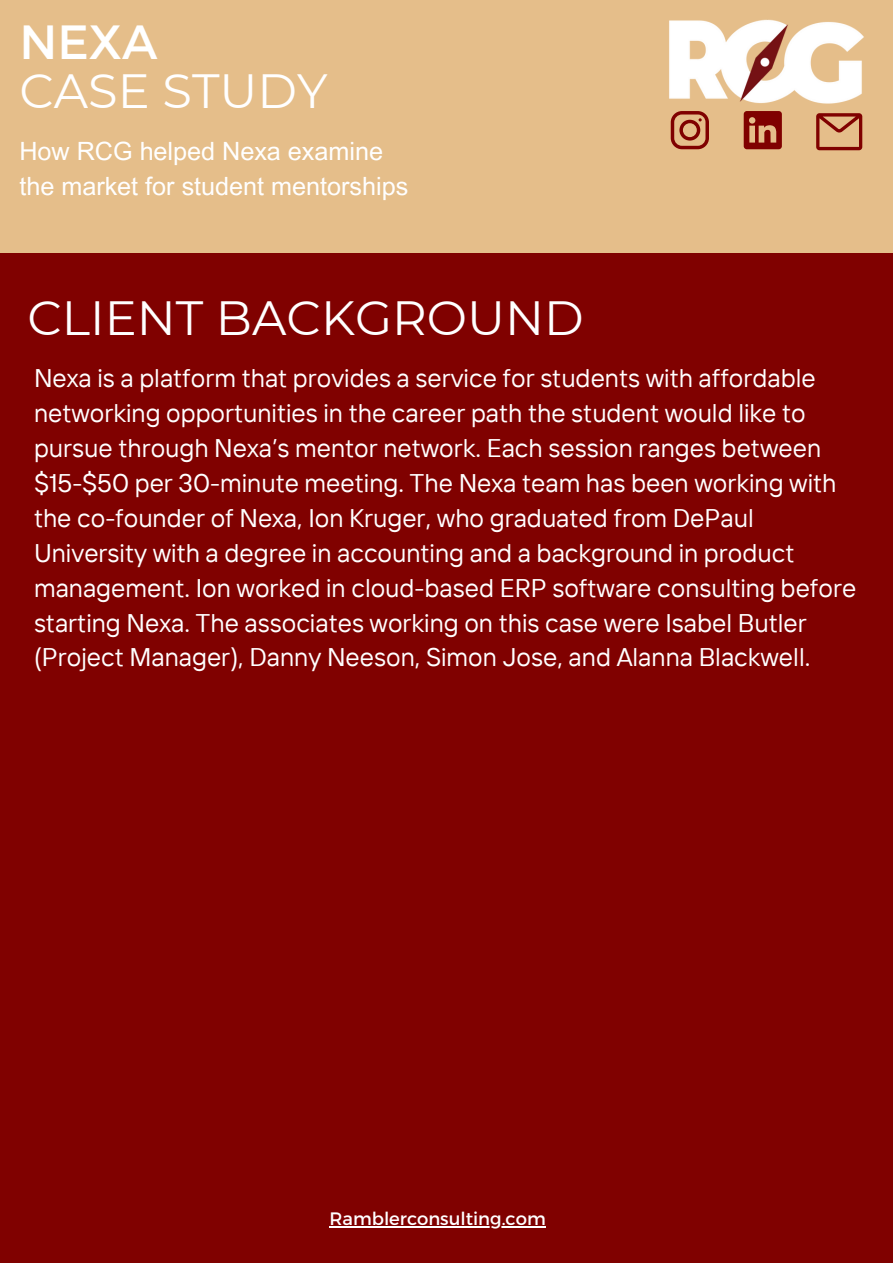
<style>
.page{position:relative;width:893px;height:1264px;background:#fff}
.page>*{position:absolute;margin:0;border:0;box-sizing:border-box;transform-origin:0 0}
.t1{font:48px "Montserrat";color:#fff}
.t2{font:25.5px/34.8px "TT Interphases";color:#fff}
.t3{font:25.2px/34.8px "Arial MT Pro";color:#fff}
.t4{font:18px "Montserrat";color:#fff}
</style>
<div class="page">
<div style="left:0;top:253px;width:892px;height:1009px;background:#800100"></div>
<div style="left:0;top:0;width:892px;height:253px;background:#e5be8a"></div>
<img style="left:669px;top:19px;width:195px;height:122px">
<svg style="left:670px;top:111px;width:39px;height:38px"></svg>
<svg style="left:743px;top:111px;width:38px;height:38px"></svg>
<svg style="left:816px;top:113px;width:46px;height:37px"></svg>
<hr style="left:329px;top:1226px;width:216px;height:1px;background:#fff">
<p class="t1" style="left:19px;top:11px;width:139px">NEXA</p>
<p class="t1" style="left:19px;top:62px;width:310px">CASE STUDY</p>
<p class="t3" style="left:19px;top:137px;width:390px">How RCG helped Nexa examine the market for student mentorships</p>
<p class="t1" style="left:27px;top:289px;width:557px">CLIENT BACKGROUND</p>
<p class="t2" style="left:34px;top:360px;width:823px">Nexa is a platform that provides a service for students with affordable networking opportunities in the career path the student would like to pursue through Nexa’s mentor network. Each session ranges between $15-$50 per 30-minute meeting. The Nexa team has been working with the co-founder of Nexa, Ion Kruger, who graduated from DePaul University with a degree in accounting and a background in product management. Ion worked in cloud-based ERP software consulting before starting Nexa. The associates working on this case were Isabel Butler (Project Manager), Danny Neeson, Simon Jose, and Alanna Blackwell.</p>
<p class="t4" style="left:329px;top:1207px;width:218px">Ramblerconsulting.com</p>
</div>
